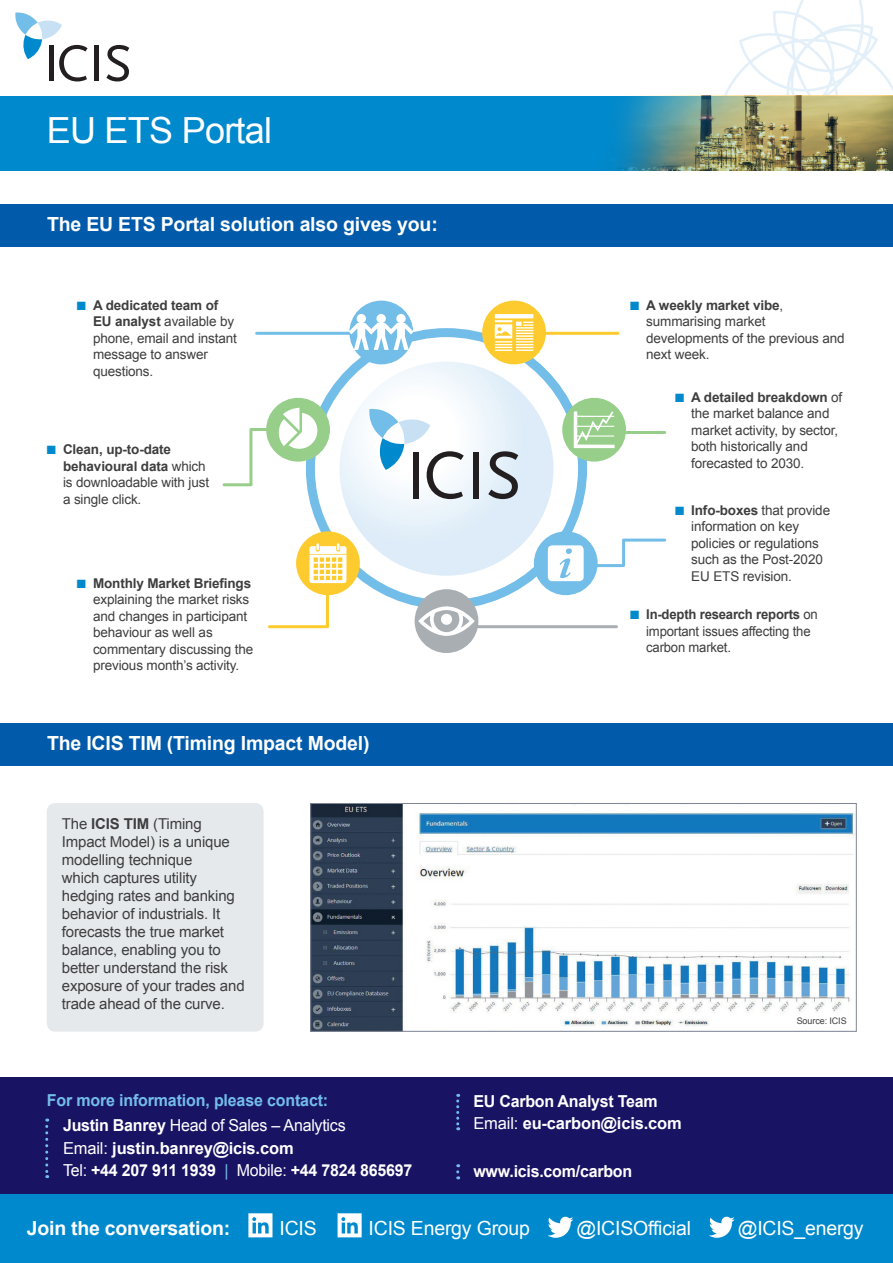
<style>
.page{position:relative;width:893px;height:1263px;background:#fff}
.page>*{position:absolute;margin:0;border:0;box-sizing:border-box;transform-origin:0 0}
.t1{font:36px "Arial";letter-spacing:-.02em;color:#fff}
.t2{font:700 19.5px "Arial";letter-spacing:-.01em;color:#fff}
.t3{font:19.5px "Arial";letter-spacing:-.01em;color:#fff}
.t4{font:700 16.5px "Arial";letter-spacing:-.015em;color:#fff}
.t5{font:700 16.5px "Arial";letter-spacing:-.01em;color:#73bde9}
.t6{font:16.5px "Arial";letter-spacing:-.015em;color:#fff}
.t7{font:15px/18px "Arial";letter-spacing:-.01em;color:#3e3e3f}
.t8{font:13.5px/16.5px "Arial";letter-spacing:-.01em;color:#3e3e3f}
.t9{font:9px "Arial";letter-spacing:-.01em;color:#3e3e3f}
.s1{color:#0089cc}
.s2{font-weight:700}
.s3{font-weight:400}
.s4{font-weight:400;color:#73bde9}
</style>
<div class="page">
<svg style="left:339px;top:362px;width:214px;height:214px"></svg>
<svg style="left:368px;top:409px;width:96px;height:90px"></svg>
<div style="left:473px;top:452px;width:6px;height:46px;background:#231f20"></div>
<svg style="left:488px;top:451px;width:30px;height:48px"></svg>
<div style="left:306px;top:328px;width:281px;height:281px;border:9px solid #73bde9;border-radius:50%"></div>
<div style="left:349px;top:301px;width:64px;height:63px;background:#73bde9;border-radius:50%"></div>
<div style="left:482px;top:301px;width:64px;height:63px;background:#fecb2f;border-radius:50%"></div>
<div style="left:415px;top:589px;width:63px;height:64px;background:#a8aeb2;border-radius:50%"></div>
<div style="left:296px;top:531px;width:64px;height:64px;background:#fecb2f;border-radius:50%"></div>
<div style="left:534px;top:531px;width:64px;height:64px;background:#73bde9;border-radius:50%"></div>
<div style="left:266px;top:398px;width:64px;height:64px;background:#96ce8a;border-radius:50%"></div>
<div style="left:562px;top:398px;width:64px;height:64px;background:#96ce8a;border-radius:50%"></div>
<svg style="left:720px;top:0;width:173px;height:96px"></svg>
<svg style="left:15px;top:12px;width:73px;height:69px"></svg>
<hr style="left:95px;top:46px;width:4px;height:35px;background:#231f20">
<svg style="left:106px;top:45px;width:23px;height:36px"></svg>
<div style="left:0;top:96px;width:893px;height:74px;background:#0089cc"></div>
<img style="left:616px;top:96px;width:277px;height:74px">
<div style="left:0;top:204px;width:893px;height:43px;background:#015aaa"></div>
<div style="left:0;top:723px;width:893px;height:42px;background:#015aaa"></div>
<div style="left:0;top:1077px;width:893px;height:141px;background:#191364"></div>
<div style="left:0;top:1194px;width:893px;height:69px;background:#0089cc"></div>
<svg style="left:547px;top:1217px;width:26px;height:21px"></svg>
<svg style="left:709px;top:1217px;width:26px;height:21px"></svg>
<svg style="left:248px;top:1213px;width:24px;height:24px"></svg>
<svg style="left:338px;top:1213px;width:24px;height:24px"></svg>
<svg style="left:45px;top:1118px;width:3px;height:60px"></svg>
<svg style="left:456px;top:1094px;width:3px;height:36px"></svg>
<svg style="left:456px;top:1164px;width:3px;height:15px"></svg>
<hr style="left:251px;top:428px;width:31px;height:3px;background:#96ce8a">
<hr style="left:224px;top:483px;width:27px;height:3px;background:#96ce8a">
<hr style="left:269px;top:625px;width:58px;height:3px;background:#fecb2f">
<hr style="left:587px;top:564px;width:36px;height:3px;background:#73bde9">
<hr style="left:624px;top:539px;width:41px;height:3px;background:#73bde9">
<hr style="left:249px;top:430px;width:3px;height:55px;background:#96ce8a">
<hr style="left:326px;top:586px;width:3px;height:40px;background:#fecb2f">
<hr style="left:622px;top:540px;width:3px;height:25px;background:#73bde9">
<hr style="left:257px;top:332px;width:96px;height:3px;background:#73bde9">
<hr style="left:534px;top:332px;width:84px;height:3px;background:#fecb2f">
<hr style="left:621px;top:431px;width:44px;height:3px;background:#96ce8a">
<hr style="left:462px;top:625px;width:154px;height:3px;background:#a8aeb2">
<svg style="left:309px;top:543px;width:38px;height:40px"></svg>
<svg style="left:349px;top:314px;width:65px;height:36px"></svg>
<div style="left:548px;top:545px;width:36px;height:36px;background:#fff;border-radius:4px"></div>
<svg style="left:560px;top:548px;width:12px;height:30px"></svg>
<svg style="left:279px;top:408px;width:38px;height:41px"></svg>
<svg style="left:418px;top:606px;width:57px;height:30px"></svg>
<svg style="left:574px;top:411px;width:41px;height:37px"></svg>
<svg style="left:495px;top:314px;width:38px;height:37px"></svg>
<div style="left:47px;top:803px;width:217px;height:229px;background:#e6e9ec;border-radius:9px"></div>
<img style="left:312px;top:805px;width:543px;height:225px">
<div style="left:310px;top:803px;width:547px;height:229px;border:1px solid #808696"></div>
<p class="t1" style="left:47px;top:107px;width:227px">EU ETS Portal</p>
<p class="t2" style="left:47px;top:211px;width:392px">The EU ETS Portal solution also gives you:</p>
<p class="t8" style="left:93px;top:297px;width:145px;text-indent:-16px"><span class="s1">■</span> <span class="s2">A dedicated team of<br>EU analyst</span> available by phone, email and instant message to answer questions.</p>
<p class="t8" style="left:646px;top:297px;width:200px;text-indent:-16px"><span class="s1">■</span> <span class="s2">A weekly market vibe</span>, summarising market developments of the previous and next week.</p>
<p class="t8" style="left:63px;top:442px;width:148px;text-indent:-16px"><span class="s1">■</span> <span class="s2">Clean, up-to-date behavioural data</span> which is downloadable with just a single click.</p>
<p class="t8" style="left:93px;top:575px;width:162px;text-indent:-16px"><span class="s1">■</span> <span class="s2">Monthly Market Briefings </span>explaining the market risks and changes in participant behaviour as well as commentary discussing the previous month’s activity.</p>
<p class="t2" style="left:47px;top:730px;width:324px">The ICIS TIM (Timing Impact Model)</p>
<p class="t7" style="left:62px;top:815px;width:184px">The <span class="s2">ICIS TIM</span> (Timing<br>Impact Model) is a unique modelling technique<br>which captures utility hedging rates and banking behavior of industrials. It forecasts the true market balance, enabling you to better understand the risk exposure of your trades and trade ahead of the curve.</p>
<p class="t5" style="left:47px;top:1089px;width:283px">For more information, please contact:</p>
<p class="t6" style="left:63px;top:1115px;width:284px"><span class="s2">Justin Banrey</span> Head of Sales – Analytics</p>
<p class="t4" style="left:63px;top:1137px;width:232px"><span class="s3">Email:</span> justin.banrey@icis.com</p>
<p class="t4" style="left:63px;top:1160px;width:351px"><span class="s3">Tel:</span> +44 207 911 1939 <span class="s4">|</span> <span class="s3">Mobile:</span> +44 7824 865697</p>
<p class="t8" style="left:691px;top:389px;width:153px;text-indent:-16px"><span class="s1">■</span> <span class="s2">A detailed breakdown</span> of the market balance and market activity, by sector, both historically and forecasted to 2030.</p>
<p class="t8" style="left:691px;top:502px;width:140px;text-indent:-16px"><span class="s1">■</span> <span class="s2">Info-boxes</span> that provide information on key policies or regulations such as the Post-2020<br>EU ETS revision.</p>
<p class="t8" style="left:646px;top:606px;width:173px;text-indent:-16px"><span class="s1">■</span> <span class="s2">In-depth research reports</span> on important issues affecting the carbon market.</p>
<p class="t4" style="left:473px;top:1090px;width:186px">EU Carbon Analyst Team</p>
<p class="t4" style="left:473px;top:1112px;width:210px"><span class="s3">Email:</span> eu-carbon@icis.com</p>
<p class="t4" style="left:473px;top:1160px;width:160px">www.icis.com/carbon</p>
<p class="t9" style="left:797px;top:1015px;width:52px">Source: ICIS</p>
<p class="t2" style="left:27px;top:1215px;width:205px">Join the conversation:</p>
<p class="t3" style="left:279px;top:1215px;width:39px">ICIS</p>
<p class="t3" style="left:369px;top:1215px;width:163px">ICIS Energy Group</p>
<p class="t3" style="left:576px;top:1215px;width:116px">@ICISOfficial</p>
<p class="t3" style="left:738px;top:1215px;width:127px">@ICIS_energy</p>
</div>
